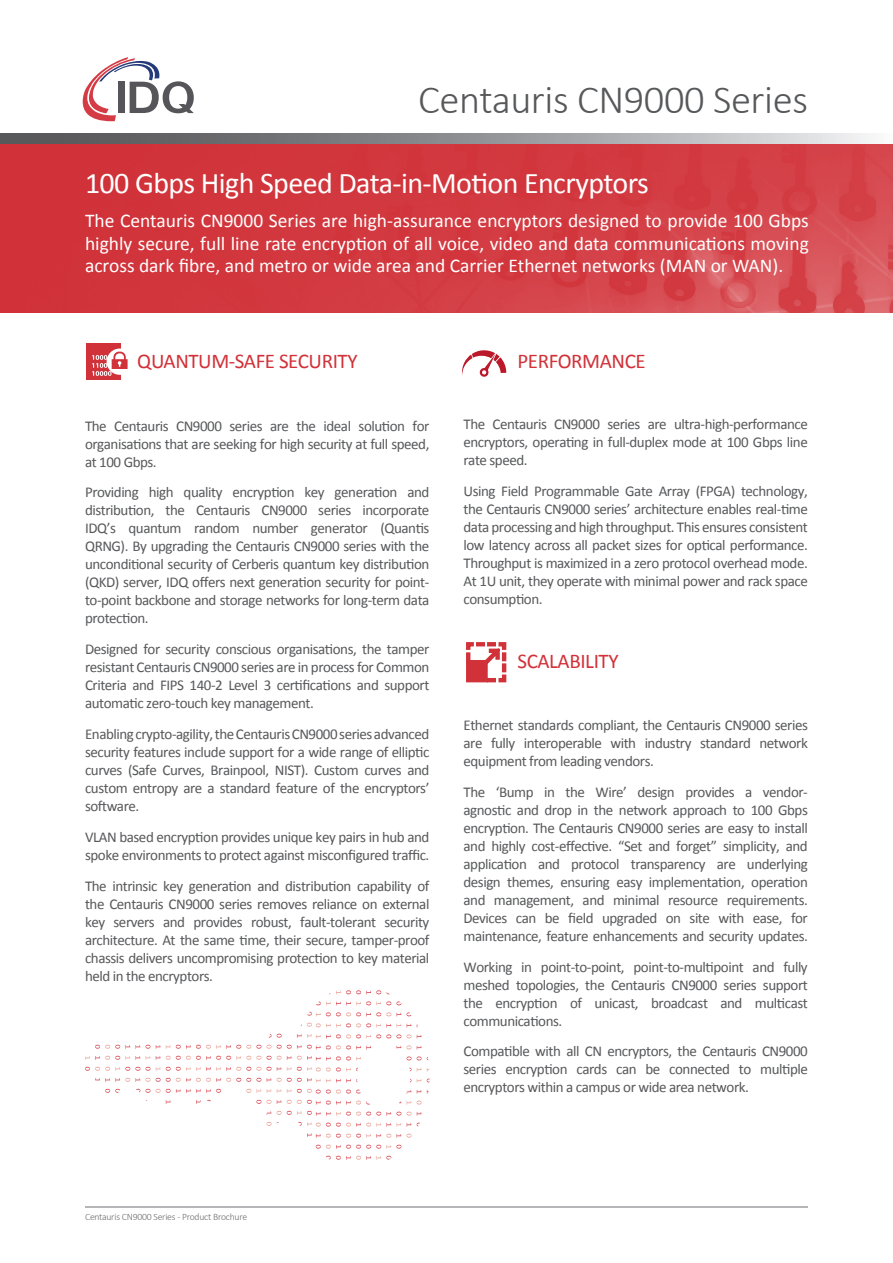
<style>
.page{position:relative;width:893px;height:1263px;background:#fff}
.page>*{position:absolute;margin:0;border:0;box-sizing:border-box;transform-origin:0 0}
.t1{font:300 40.5px "Calibri";letter-spacing:-.01em;color:#57585a}
.t2{font:30px "Calibri";letter-spacing:-.02em;color:#fff}
.t3{font:21px "Calibri";letter-spacing:-.02em;color:#d13138}
.t4{font:19.5px/22.5px "Calibri";color:#fff;text-align:justify}
.t5{font:15px/18px "Calibri";letter-spacing:-.03em;color:#57585a;text-align:justify}
.t6{font:300 9.75px "Calibri";letter-spacing:-.025em;color:#6c6d70}
</style>
<div class="page">
<hr style="left:85px;top:1206px;width:723px;height:1px;background:#6c6d70">
<img style="left:0;top:144px;width:893px;height:169px">
<svg style="left:83px;top:57px;width:111px;height:64px"></svg>
<div style="left:86px;top:343px;width:35px;height:37px;background:#d13138"></div>
<div style="left:107px;top:348px;width:26px;height:27px;background:#fff;border-radius:50%"></div>
<svg style="left:92px;top:352px;width:36px;height:24px"></svg>
<svg style="left:466px;top:642px;width:41px;height:41px"></svg>
<div style="left:468px;top:660px;width:18px;height:19px;background:#d13138"></div>
<svg style="left:0;top:134px;width:872px;height:10px;background:#929396"></svg>
<svg style="left:417px;top:1035px;width:5px;height:3px"></svg>
<svg style="left:417px;top:1046px;width:5px;height:3px"></svg>
<svg style="left:417px;top:1056px;width:11px;height:4px"></svg>
<svg style="left:417px;top:1068px;width:12px;height:3px"></svg>
<svg style="left:417px;top:1078px;width:12px;height:5px"></svg>
<svg style="left:417px;top:1090px;width:12px;height:4px"></svg>
<svg style="left:417px;top:1100px;width:5px;height:4px"></svg>
<svg style="left:417px;top:1112px;width:5px;height:4px"></svg>
<svg style="left:407px;top:1034px;width:4px;height:4px"></svg>
<svg style="left:407px;top:1045px;width:4px;height:4px"></svg>
<svg style="left:407px;top:1056px;width:4px;height:4px"></svg>
<svg style="left:329px;top:990px;width:61px;height:4px"></svg>
<svg style="left:326px;top:1156px;width:65px;height:4px"></svg>
<svg style="left:316px;top:1001px;width:85px;height:4px"></svg>
<svg style="left:316px;top:1145px;width:85px;height:4px"></svg>
<svg style="left:307px;top:1012px;width:84px;height:4px"></svg>
<svg style="left:307px;top:1133px;width:84px;height:5px"></svg>
<svg style="left:300px;top:1023px;width:91px;height:4px"></svg>
<svg style="left:297px;top:1034px;width:104px;height:4px"></svg>
<svg style="left:298px;top:1122px;width:93px;height:5px"></svg>
<svg style="left:277px;top:1034px;width:11px;height:4px"></svg>
<svg style="left:277px;top:1045px;width:94px;height:4px"></svg>
<svg style="left:277px;top:1056px;width:84px;height:4px"></svg>
<svg style="left:277px;top:1067px;width:81px;height:4px"></svg>
<svg style="left:277px;top:1078px;width:80px;height:5px"></svg>
<svg style="left:277px;top:1089px;width:84px;height:4px"></svg>
<svg style="left:277px;top:1100px;width:93px;height:5px"></svg>
<svg style="left:277px;top:1111px;width:124px;height:5px"></svg>
<svg style="left:267px;top:1056px;width:4px;height:4px"></svg>
<svg style="left:267px;top:1067px;width:4px;height:4px"></svg>
<svg style="left:267px;top:1100px;width:4px;height:4px"></svg>
<svg style="left:267px;top:1122px;width:4px;height:4px"></svg>
<svg style="left:246px;top:1089px;width:5px;height:4px"></svg>
<svg style="left:256px;top:1100px;width:5px;height:4px"></svg>
<svg style="left:196px;top:1100px;width:5px;height:4px"></svg>
<svg style="left:166px;top:1100px;width:5px;height:4px"></svg>
<svg style="left:156px;top:1045px;width:105px;height:4px"></svg>
<svg style="left:156px;top:1056px;width:105px;height:4px"></svg>
<svg style="left:156px;top:1067px;width:105px;height:4px"></svg>
<svg style="left:156px;top:1078px;width:105px;height:4px"></svg>
<svg style="left:156px;top:1089px;width:65px;height:4px"></svg>
<svg style="left:146px;top:1067px;width:4px;height:4px"></svg>
<svg style="left:146px;top:1078px;width:4px;height:4px"></svg>
<svg style="left:146px;top:1089px;width:4px;height:4px"></svg>
<svg style="left:105px;top:1089px;width:15px;height:4px"></svg>
<svg style="left:95px;top:1045px;width:35px;height:4px"></svg>
<svg style="left:95px;top:1078px;width:35px;height:4px"></svg>
<svg style="left:85px;top:1056px;width:45px;height:4px"></svg>
<svg style="left:85px;top:1067px;width:55px;height:4px"></svg>
<svg style="left:462px;top:350px;width:44px;height:27px"></svg>
<h1 class="t1" style="left:418px;top:74px;width:391px">Centauris CN9000 Series</h1>
<h2 class="t2" style="left:85px;top:164px;width:565px">100 Gbps High Speed Data-in-Motion Encryptors</h2>
<p class="t4" style="left:85px;top:210px;width:725px">The Centauris CN9000 Series are high-assurance encryptors designed to provide 100 Gbps highly secure, full line rate encryption of all voice, video and data communications moving across dark fibre, and metro or wide area and Carrier Ethernet networks (MAN or WAN).</p>
<h3 class="t3" style="left:137px;top:347px;width:222px">QUANTUM-SAFE SECURITY</h3>
<p class="t5" style="left:85px;top:417px;width:346px">The Centauris CN9000 series are the ideal solution for organisations that are seeking for high security at full speed, at 100 Gbps.</p>
<p class="t5" style="left:85px;top:483px;width:346px">Providing high quality encryption key generation and distribution, the Centauris CN9000 series incorporate IDQ’s quantum random number generator (Quantis QRNG). By upgrading the Centauris CN9000 series with the unconditional security of Cerberis quantum key distribution (QKD) server, IDQ offers next generation security for point&shy;to-point backbone and storage networks for long-term data protection.</p>
<p class="t5" style="left:85px;top:640px;width:346px">Designed for security conscious organisations, the tamper resistant Centauris CN9000 series are in process for Common Criteria and FIPS 140-2 Level 3 certifications and support automatic zero-touch key management.</p>
<p class="t5" style="left:85px;top:725px;width:346px">Enabling crypto-agility, the Centauris CN9000 series advanced security features include support for a wide range of elliptic curves (Safe Curves, Brainpool, NIST). Custom curves and custom entropy are a standard feature of the encryptors’ software.</p>
<p class="t5" style="left:85px;top:828px;width:346px">VLAN based encryption provides unique key pairs in hub and spoke environments to protect against misconfigured traffic.</p>
<p class="t5" style="left:85px;top:876px;width:346px">The intrinsic key generation and distribution capability of the Centauris CN9000 series removes reliance on external key servers and provides robust, fault-tolerant security architecture. At the same time, their secure, tamper-proof chassis delivers uncompromising protection to key material held in the encryptors.</p>
<h3 class="t3" style="left:517px;top:347px;width:130px">PERFORMANCE</h3>
<p class="t5" style="left:463px;top:415px;width:346px">The Centauris CN9000 series are ultra-high-performance encryptors, operating in full-duplex mode at 100 Gbps line rate speed.</p>
<p class="t5" style="left:463px;top:482px;width:346px">Using Field Programmable Gate Array (FPGA) technology, the Centauris CN9000 series’ architecture enables real-time data processing and high throughput. This ensures consistent low latency across all packet sizes for optical performance.<br>Throughput is maximized in a zero protocol overhead mode.<br>At 1U unit, they operate with minimal power and rack space consumption.</p>
<h3 class="t3" style="left:517px;top:648px;width:103px">SCALABILITY</h3>
<p class="t5" style="left:463px;top:716px;width:346px">Ethernet standards compliant, the Centauris CN9000 series are fully interoperable with industry standard network equipment from leading vendors.</p>
<p class="t5" style="left:463px;top:783px;width:346px">The ‘Bump in the Wire’ design provides a vendor&shy;agnostic and drop in the network approach to 100 Gbps encryption. The Centauris CN9000 series are easy to install and highly cost-effective. “Set and forget” simplicity, and application and protocol transparency are underlying design themes, ensuring easy implementation, operation and management, and minimal resource requirements.<br>Devices can be field upgraded on site with ease, for maintenance, feature enhancements and security updates.</p>
<p class="t5" style="left:463px;top:957px;width:346px">Working in point-to-point, point-to-multipoint and fully meshed topologies, the Centauris CN9000 series support the encryption of unicast, broadcast and multicast communications.</p>
<p class="t5" style="left:463px;top:1042px;width:346px">Compatible with all CN encryptors, the Centauris CN9000 series encryption cards can be connected to multiple encryptors within a campus or wide area network.</p>
<p class="t6" style="left:85px;top:1211px;width:164px">Centauris CN9000 Series - Product Brochure</p>
</div>
